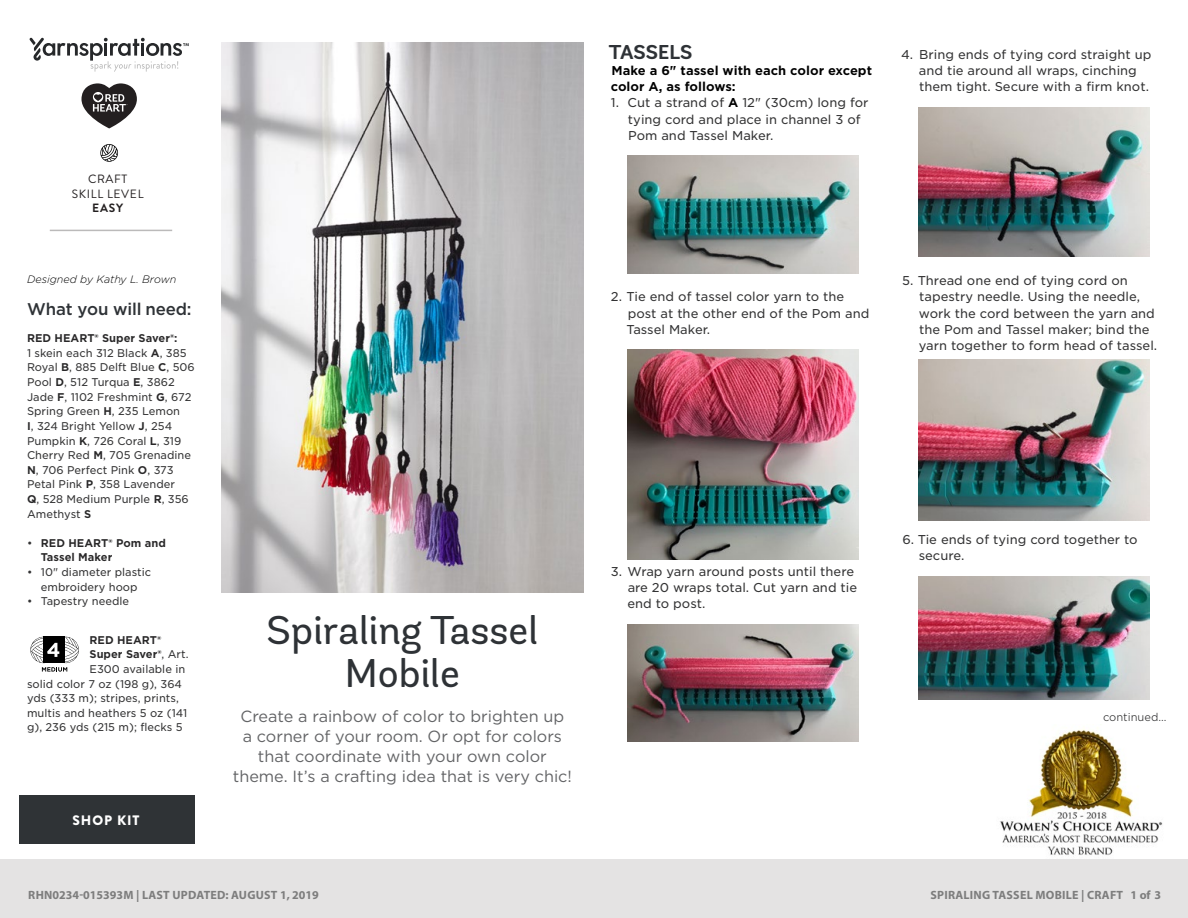
<style>
.page{position:relative;width:1188px;height:918px;background:#fff}
.page>*{position:absolute;margin:0;border:0;box-sizing:border-box;transform-origin:0 0}
.t1{font:40.05px/42.3px "Andes Rounded";color:#2e3236;text-align:center}
.t2{font:700 19.95px "Andes Rounded";color:#2e3236}
.t3{font:500 16.95px "Gotham";color:#58595b}
.t4{font:500 16.95px "Gotham";letter-spacing:-.01em;color:#2e3236}
.t5{font:16.2px/20px "Gotham";color:#636466;text-align:center}
.t6{font:900 13.65px "Brandon Grotesque";letter-spacing:.065em;color:#fff}
.t7{font:12.3px/16.2px "Gotham S Sm";color:#333334}
.t8{font:700 12.3px/16.2px "Gotham S Sm";color:#000}
.t9{font:700 12px "Myriad Pro";letter-spacing:.02em;color:#7d7d7d}
.Skill_Level{font:12px "Brandon Grotesque";letter-spacing:.055em;color:#231f20}
.Skill_Level-2{font:700 12px "Brandon Grotesque";color:#231f20}
.t10{font:10.8px/14.5px "Gotham S Sm";color:#333334}
.t11{font:700 10.8px/14.5px "Gotham S Sm";color:#292829}
.t12{font:italic 300 10.8px "Gotham Rounded";color:#000}
.t13{font:300 10.8px "Gotham S Sm";color:#333334}
.t14{font:700 6.15px "Arial";color:#000}
.s1{font-weight:700;color:#292829}
.s2{font-weight:400;color:#333334}
.s3{font-weight:700;color:#e31837}
.s4{font-weight:700;color:#000}
</style>
<div class="page">
<svg style="left:30px;top:636px;width:49px;height:36px"></svg>
<img style="left:628px;top:156px;width:231px;height:118px">
<img style="left:628px;top:350px;width:231px;height:209px">
<img style="left:628px;top:624px;width:231px;height:118px">
<img style="left:222px;top:43px;width:361px;height:549px">
<img style="left:919px;top:108px;width:231px;height:148px">
<img style="left:919px;top:359px;width:231px;height:161px">
<img style="left:919px;top:576px;width:231px;height:124px">
<img style="left:992px;top:729px;width:175px;height:131px">
<div style="left:0;top:860px;width:1188px;height:58px;background:#e4e3e3"></div>
<svg style="left:100px;top:144px;width:18px;height:18px"></svg>
<svg style="left:30px;top:38px;width:159px;height:34px"></svg>
<svg style="left:81px;top:83px;width:56px;height:45px"></svg>
<hr style="left:50px;top:230px;width:122px;height:1px;background:#bbbaba">
<div style="left:19px;top:795px;width:175px;height:48px;background:#2f3336"></div>
<p class="Skill_Level" style="left:88px;top:171px;width:41px">CRAFT</p>
<p class="Skill_Level" style="left:72px;top:185px;width:73px">SKILL LEVEL</p>
<p class="Skill_Level-2" style="left:92px;top:200px;width:33px">EASY</p>
<p class="t12" style="left:27px;top:272px;width:151px">Designed by Kathy L. Brown</p>
<p class="t4" style="left:27px;top:298px;width:166px">What you will need:</p>
<p class="t10" style="left:27px;top:331px;width:169px"><span class="s1">RED HEART® Super Saver®:<br></span>1 skein each 312 Black <span class="s1">A</span>, 385<br>Royal <span class="s1">B</span>, 885 Delft Blue <span class="s1">C</span>, 506<br>Pool <span class="s1">D</span>, 512 Turqua <span class="s1">E</span>, 3862<br>Jade <span class="s1">F</span>, 1102 Freshmint <span class="s1">G</span>, 672<br>Spring Green <span class="s1">H</span>, 235 Lemon<br><span class="s1">I</span>, 324 Bright Yellow <span class="s1">J</span>, 254<br>Pumpkin <span class="s1">K</span>, 726 Coral <span class="s1">L</span>, 319<br>Cherry Red <span class="s1">M</span>, 705 Grenadine<br><span class="s1">N</span>, 706 Perfect Pink <span class="s1">O</span>, 373<br>Petal Pink <span class="s1">P</span>, 358 Lavender<br><span class="s1">Q</span>, 528 Medium Purple <span class="s1">R</span>, 356<br>Amethyst <span class="s1">S</span></p>
<p class="t11" style="left:41px;top:536px;width:126px;text-indent:-14px"><span class="s2">•</span> RED HEART® Pom and<br>Tassel Maker</p>
<p class="t10" style="left:27px;top:565px;width:126px;text-align:center">• 10" diameter plastic embroidery hoop</p>
<p class="t10" style="left:27px;top:594px;width:104px">• Tapestry needle</p>
<p class="t11" style="left:90px;top:632px;width:73px">RED HEART®</p>
<p class="t11" style="left:90px;top:647px;width:101px">Super Saver®<span class="s2">, Art.</span></p>
<p class="t10" style="left:90px;top:662px;width:97px">E300 available in</p>
<p class="t10" style="left:27px;top:676px;width:157px">solid color 7 oz (198 g), 364</p>
<p class="t10" style="left:27px;top:691px;width:153px">yds (333 m); stripes, prints,</p>
<p class="t10" style="left:27px;top:705px;width:162px">multis and heathers 5 oz (141</p>
<p class="t10" style="left:27px;top:720px;width:157px">g), 236 yds (215 m); flecks 5</p>
<p class="t14" style="left:46px;top:551px;width:18px">LACE</p>
<p class="t6" style="left:72px;top:810px;width:69px">SHOP KIT</p>
<p class="t1" style="left:267px;top:610px;width:273px">Spiraling Tassel<br>Mobile</p>
<p class="t5" style="left:233px;top:706px;width:341px">Create a rainbow of color to brighten up<br>a corner of your room. Or opt for colors that coordinate with your own color theme. It’s a crafting idea that is very chic!</p>
<p class="t3" style="left:27px;top:884px;width:376px">Find more ideas &amp; inspiration: <span class="s3">redheart.com</span></p>
<p class="t9" style="left:28px;top:887px;width:292px">RHN0234-015393M | LAST UPDATED: AUGUST 1, 2019</p>
<p class="t2" style="left:609px;top:40px;width:85px">TASSELS</p>
<p class="t8" style="left:611px;top:62px;width:263px">Make a 6" tassel with each color except color A, as follows:</p>
<p class="t7" style="left:628px;top:95px;width:242px;text-indent:-17px">1. Cut a strand of <span class="s4">A</span> 12" (30cm) long for tying cord and place in channel 3 of<br>Pom and Tassel Maker.</p>
<p class="t7" style="left:919px;top:46px;width:234px;text-indent:-18px">4. Bring ends of tying cord straight up and tie around all wraps, cinching them tight. Secure with a firm knot.</p>
<p class="t7" style="left:627px;top:289px;width:244px;text-indent:-16px">2. Tie end of tassel color yarn to the post at the other end of the Pom and<br>Tassel Maker.</p>
<p class="t7" style="left:919px;top:272px;width:240px;text-indent:-16px">5. Thread one end of tying cord on tapestry needle. Using the needle, work the cord between the yarn and the Pom and Tassel maker; bind the yarn together to form head of tassel.</p>
<p class="t7" style="left:627px;top:563px;width:231px;text-indent:-17px">3. Wrap yarn around posts until there are 20 wraps total. Cut yarn and tie end to post.</p>
<p class="t7" style="left:919px;top:531px;width:220px;text-indent:-16px">6. Tie ends of tying cord together to secure.</p>
<p class="t13" style="left:1103px;top:710px;width:65px">continued...</p>
<p class="t9" style="left:930px;top:887px;width:232px">SPIRALING TASSEL MOBILE | CRAFT 1 of 3</p>
</div>
